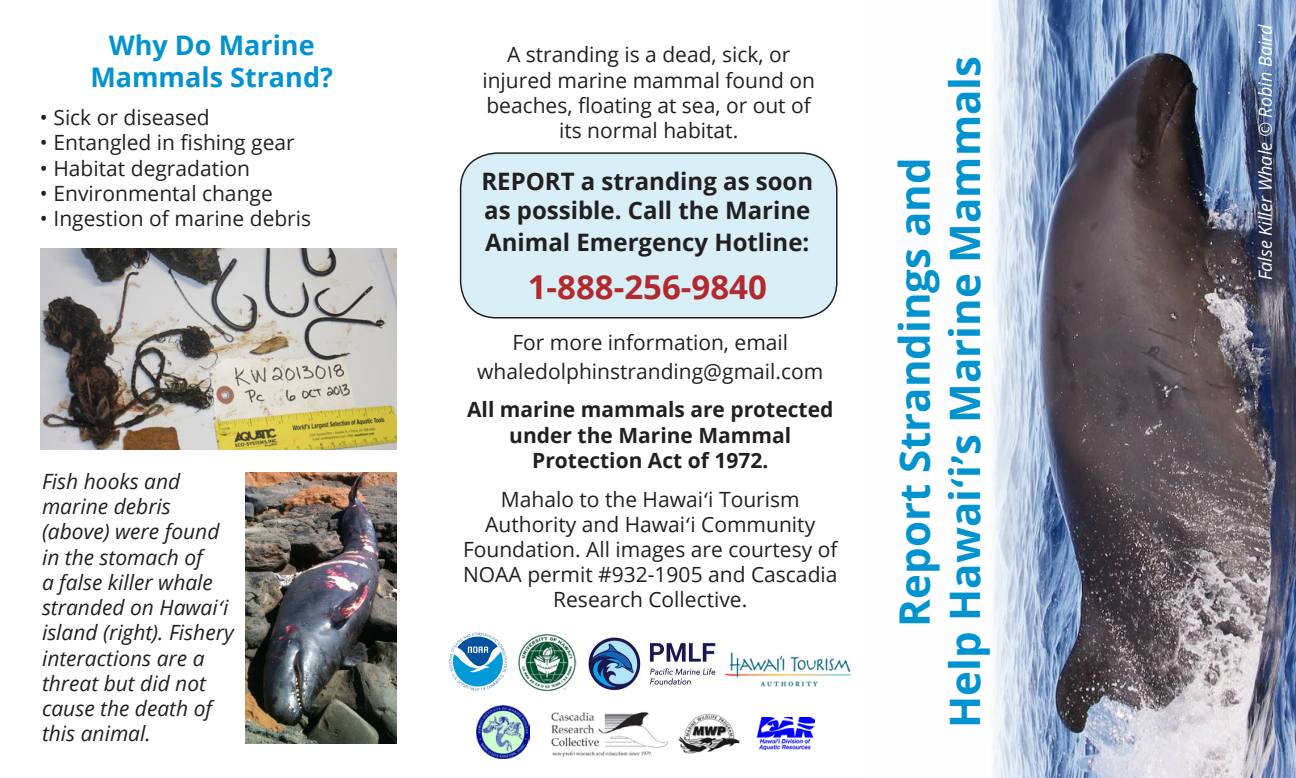
<style>
.page{position:relative;width:1296px;height:778px;background:#fff}
.page>*{position:absolute;margin:0;border:0;box-sizing:border-box;transform-origin:0 0}
.t1{font:700 42px/50.4px "Open Sans";color:#0093d0;text-align:center}
.t2{font:700 33px "Open Sans";color:#b2292e}
.t3{font:700 27px/32.4px "Open Sans";color:#0093d0;text-align:center}
.t4{font:700 24px/28.8px "Open Sans";color:#231f20}
.t5{font:21px/25.2px "Open Sans";color:#231f20;text-align:center}
.t6{font:italic 21px/25.2px "Open Sans";color:#231f20}
.t7{font:700 21px/25.2px "Open Sans";color:#231f20;text-align:center}
.t8{font:italic 18px "Open Sans";color:#fff}
.s1{font-family:"Calibri"}
</style>
<div class="page">
<img style="left:993px;top:0;width:303px;height:778px">
<img style="left:245px;top:473px;width:152px;height:270px">
<img style="left:41px;top:248px;width:356px;height:202px">
<img style="left:678px;top:714px;width:62px;height:40px">
<img style="left:757px;top:717px;width:58px;height:32px">
<svg style="left:449px;top:632px;width:58px;height:59px"></svg>
<img style="left:477px;top:705px;width:52px;height:53px">
<img style="left:518px;top:634px;width:58px;height:57px">
<img style="left:587px;top:637px;width:129px;height:54px">
<img style="left:551px;top:712px;width:117px;height:45px">
<img style="left:726px;top:652px;width:124px;height:34px">
<div style="left:461px;top:153px;width:376px;height:165px;background:#d9eff8;border-radius:36px"></div>
<div style="left:460px;top:152px;width:378px;height:166px;border:2px solid #231f20;border-radius:36px"></div>
<p class="t3" style="left:90px;top:28px;width:244px">Why Do Marine<br>Mammals Strand?</p>
<p class="t5" style="left:40px;top:104px;width:171px">• Sick or diseased</p>
<p class="t5" style="left:40px;top:130px;width:256px">• Entangled in fishing gear</p>
<p class="t5" style="left:40px;top:155px;width:212px">• Habitat degradation</p>
<p class="t5" style="left:40px;top:180px;width:234px">• Environmental change</p>
<p class="t5" style="left:40px;top:205px;width:273px">• Ingestion of marine debris</p>
<p class="t6" style="left:42px;top:468px;width:193px">Fish hooks and marine debris (above) were found in the stomach of<br>a false killer whale stranded on Hawai<span class="s1">ʻ</span>i island (right). Fishery interactions are a threat but did not cause the death of this animal.</p>
<p class="t5" style="left:482px;top:42px;width:334px">A stranding is a dead, sick, or injured marine mammal found on beaches, floating at sea, or out of its normal habitat.</p>
<p class="t4" style="left:481px;top:166px;width:333px">REPORT a stranding as soon as possible. Call the Marine</p>
<p class="t4" style="left:485px;top:228px;width:326px">Animal Emergency Hotline:</p>
<p class="t2" style="left:528px;top:264px;width:241px">1-888-256-9840</p>
<p class="t5" style="left:477px;top:327px;width:348px;line-height:28.8px">For more information, email whaledolphinstranding@gmail.com</p>
<p class="t7" style="left:467px;top:396px;width:368px">All marine mammals are protected under the Marine Mammal<br>Protection Act of 1972.</p>
<p class="t5" style="left:463px;top:486px;width:376px">Mahalo to the Hawai<span class="s1">ʻ</span>i Tourism<br>Authority and Hawai<span class="s1">ʻ</span>i Community<br>Foundation. All images are courtesy of<br>NOAA permit #932-1905 and Cascadia<br>Research Collective.</p>
<p class="t1" style="left:888px;top:728px;width:673px;rotate:-90deg">Report Strandings and<br>Help Hawai<span class="s1">ʻ</span>i<span class="s1">’</span>s Marine Mammals</p>
<p class="t8" style="left:1253px;top:280px;width:258px;rotate:-90deg">False Killer Whale © Robin Baird</p>
</div>
